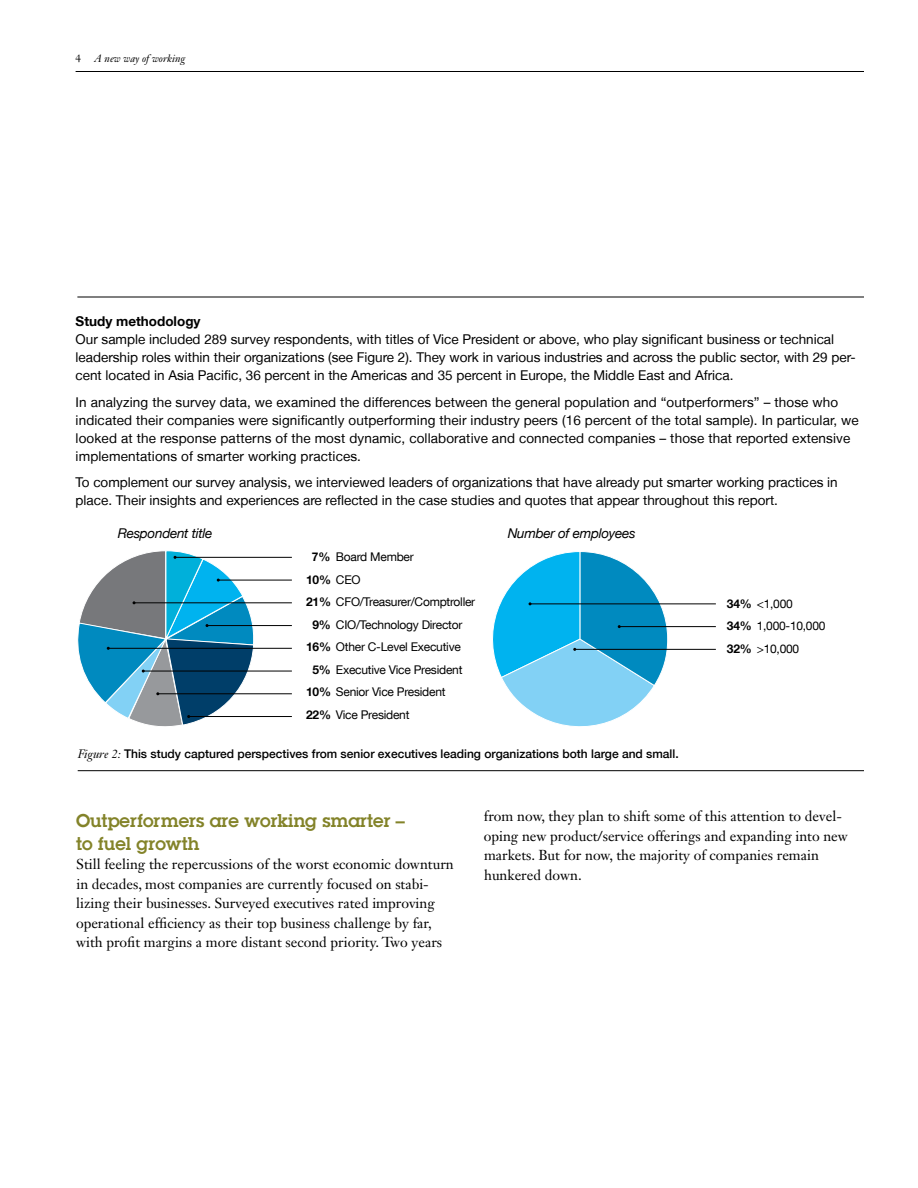
<style>
.page{position:relative;width:918px;height:1188px;background:#fff}
.page>*{position:absolute;margin:0;border:0;box-sizing:border-box;transform-origin:0 0}
.t1{font:600 18px/22.5px "Lubalin Graph LT";color:#838329}
.t2{font:14.25px/19.5px "Janson Text LT Std";color:#000}
.t3{font:13.5px/18px "Helvetica Neue LT";color:#000}
.t4{font:italic 13.5px "Helvetica Neue LT Com";letter-spacing:-.02em;color:#000}
.t5{font:700 13.5px "Helvetica Neue LT";color:#000}
.t6{font:12px/22.5px "Helvetica Neue LT Com";letter-spacing:-.02em;color:#000}
.t7{font:500 12px "Helvetica Neue LT";color:#000}
.t8{font:700 12px "Helvetica Neue LT Com";color:#000}
.t9{font:italic 10.5px "Janson Text LT Std";color:#000}
.t10{font:10.5px "Janson Text LT Std";color:#000}
.s1{font-weight:700}
.s2{font-weight:400}
.s3{font-family:"Janson Text LT Std";font-weight:400;font-style:italic}
</style>
<div class="page">
<hr style="left:76px;top:71px;width:788px;height:1px;background:#000">
<hr style="left:175px;top:557px;width:117px;height:1px;background:#000">
<hr style="left:108px;top:648px;width:184px;height:1px;background:#000">
<hr style="left:143px;top:671px;width:149px;height:1px;background:#000">
<hr style="left:158px;top:693px;width:134px;height:1px;background:#000">
<hr style="left:189px;top:716px;width:103px;height:1px;background:#000">
<hr style="left:207px;top:625px;width:85px;height:1px;background:#000">
<hr style="left:134px;top:602px;width:158px;height:1px;background:#000">
<hr style="left:218px;top:580px;width:74px;height:1px;background:#000">
<svg style="left:77px;top:550px;width:178px;height:177px"></svg>
<hr style="left:78px;top:770px;width:786px;height:1px;background:#000">
<hr style="left:77px;top:297px;width:787px;height:1px;background:#000">
<hr style="left:530px;top:604px;width:186px;height:1px;background:#000">
<hr style="left:575px;top:649px;width:141px;height:1px;background:#000">
<hr style="left:619px;top:626px;width:97px;height:1px;background:#000">
<svg style="left:492px;top:551px;width:176px;height:176px"></svg>
<p class="t10" style="left:76px;top:52px;width:7px">4</p>
<p class="t9" style="left:95px;top:52px;width:92px">A new way of working</p>
<p class="t5" style="left:76px;top:313px;width:126px">Study methodology</p>
<p class="t3" style="left:76px;top:330px;width:782px">Our sample included 289 survey respondents, with titles of Vice President or above, who play significant business or technical leadership roles within their organizations (see Figure 2). They work in various industries and across the public sector, with 29 per&shy;cent located in Asia Pacific, 36 percent in the Americas and 35 percent in Europe, the Middle East and Africa.</p>
<p class="t3" style="left:76px;top:393px;width:785px">In analyzing the survey data, we examined the differences between the general population and “outperformers” – those who indicated their companies were significantly outperforming their industry peers (16 percent of the total sample). In particular, we looked at the response patterns of the most dynamic, collaborative and connected companies – those that reported extensive implementations of smarter working practices.</p>
<p class="t3" style="left:76px;top:473px;width:764px">To complement our survey analysis, we interviewed leaders of organizations that have already put smarter working practices in place. Their insights and experiences are reflected in the case studies and quotes that appear throughout this report.</p>
<p class="t4" style="left:118px;top:525px;width:96px">Respondent title</p>
<p class="t4" style="left:508px;top:525px;width:129px">Number of employees</p>
<p class="t6" style="left:312px;top:546px;width:103px"><span class="s1">7%</span> Board Member</p>
<p class="t8" style="left:306px;top:572px;width:56px">10% <span class="s2">CEO</span></p>
<p class="t6" style="left:306px;top:591px;width:171px"><span class="s1">21%</span> CFO/Treasurer/Comptroller</p>
<p class="t6" style="left:312px;top:613px;width:152px"><span class="s1">9%</span> CIO/Technology Director</p>
<p class="t6" style="left:306px;top:636px;width:156px"><span class="s1">16%</span> Other C-Level Executive</p>
<p class="t6" style="left:312px;top:658px;width:152px"><span class="s1">5%</span> Executive Vice President</p>
<p class="t6" style="left:306px;top:681px;width:141px"><span class="s1">10%</span> Senior Vice President</p>
<p class="t6" style="left:306px;top:703px;width:105px"><span class="s1">22%</span> Vice President</p>
<p class="t7" style="left:78px;top:747px;width:603px"><span class="s3">Figure 2:</span> This study captured perspectives from senior executives leading organizations both large and small.</p>
<p class="t6" style="left:727px;top:592px;width:100px"><span class="s1">34%</span> &lt;1,000<br><span class="s1">34%</span> 1,000-10,000<br><span class="s1">32%</span> &gt;10,000</p>
<h1 class="t1" style="left:76px;top:809px;width:330px">Outperformers are working smarter – to fuel growth</h1>
<p class="t2" style="left:76px;top:855px;width:379px">Still feeling the repercussions of the worst economic downturn in decades, most companies are currently focused on stabi&shy;lizing their businesses. Surveyed executives rated improving operational efficiency as their top business challenge by far, with profit margins a more distant second priority. Two years</p>
<p class="t2" style="left:484px;top:807px;width:366px">from now, they plan to shift some of this attention to devel&shy;oping new product/service offerings and expanding into new markets. But for now, the majority of companies remain hunkered down.</p>
</div>
